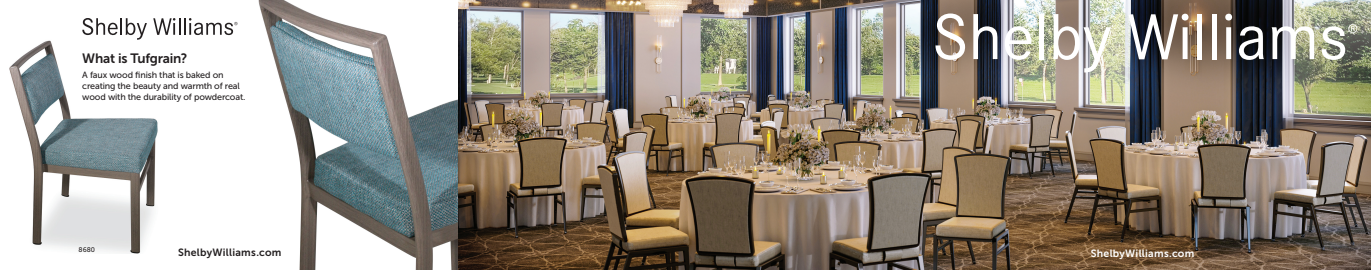
<style>
.page{position:relative;width:1371px;height:270px;background:#fff}
.page>*{position:absolute;margin:0;border:0;box-sizing:border-box;transform-origin:0 0}
.t1{font:13.5px "Museo Sans 700";letter-spacing:-.02em;color:#231f20}
.t2{font:10.5px "Museo Sans 700";letter-spacing:.025em;color:#231f20}
.t3{font:10.5px "Museo Sans 700";letter-spacing:.025em;color:#fff}
.t4{font:9px/11.2px "Museo Sans 500";letter-spacing:-.015em;color:#231f20}
.t5{font:6.75px "Museo Sans 500";color:#231f20}
</style>
<div class="page">
<img style="left:9px;top:40px;width:149px;height:214px">
<img style="left:197px;top:0;width:261px;height:270px">
<img style="left:458px;top:0;width:912px;height:270px">
<svg style="left:1053px;top:14px;width:57px;height:58px"></svg>
<svg style="left:935px;top:14px;width:30px;height:46px"></svg>
<svg style="left:973px;top:14px;width:24px;height:45px"></svg>
<svg style="left:1004px;top:26px;width:27px;height:34px"></svg>
<div style="left:1039px;top:14px;width:5px;height:45px;background:#fff"></div>
<svg style="left:1128px;top:14px;width:60px;height:45px"></svg>
<div style="left:1196px;top:14px;width:5px;height:45px;background:#fff"></div>
<div style="left:1211px;top:14px;width:5px;height:45px;background:#fff"></div>
<svg style="left:1225px;top:14px;width:6px;height:45px"></svg>
<svg style="left:1238px;top:26px;width:25px;height:34px"></svg>
<svg style="left:1271px;top:26px;width:43px;height:33px"></svg>
<svg style="left:1321px;top:24px;width:35px;height:36px"></svg>
<svg style="left:82px;top:18px;width:65px;height:22px"></svg>
<svg style="left:153px;top:18px;width:84px;height:17px"></svg>
<p class="t1" style="left:82px;top:51px;width:107px">What is Tufgrain?</p>
<p class="t4" style="left:82px;top:69px;width:165px">A faux wood finish that is baked on creating the beauty and warmth of real wood with the durability of powdercoat.</p>
<p class="t5" style="left:79px;top:246px;width:18px">8680</p>
<p class="t2" style="left:178px;top:246px;width:105px">ShelbyWilliams.com</p>
<p class="t3" style="left:1090px;top:247px;width:105px">ShelbyWilliams.com</p>
</div>
